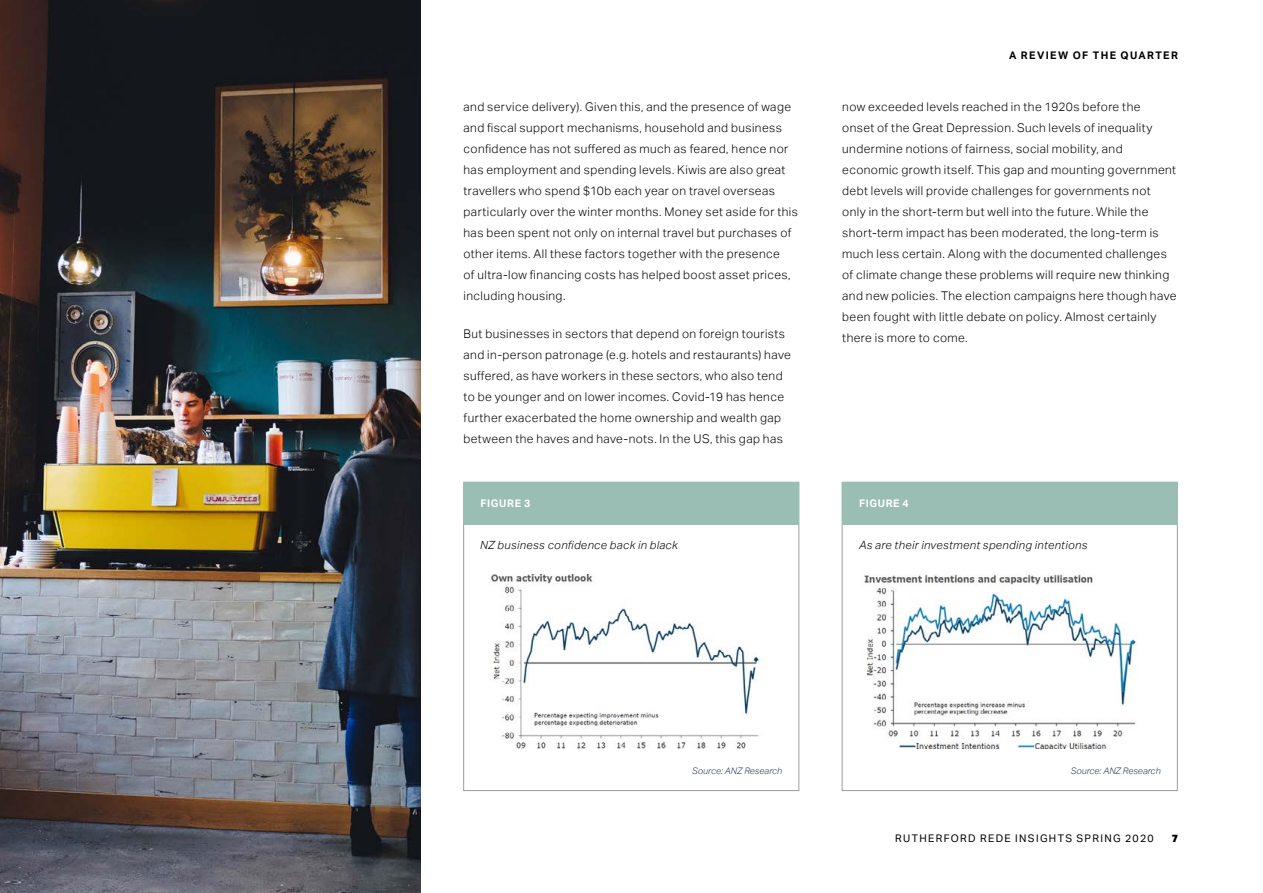
<style>
.page{position:relative;width:1263px;height:893px;background:#fff}
.page>*{position:absolute;margin:0;border:0;box-sizing:border-box;transform-origin:0 0}
.t1{font:300 12px/21px "Aktiv Grotesk";letter-spacing:.035em;color:#000}
.t2{font:italic 300 11.25px "Aktiv Grotesk";letter-spacing:.035em;color:#000}
.t3{font:10.5px "Aktiv Grotesk";letter-spacing:.13em;color:#000}
.t4{font:700 10.5px "Aktiv Grotesk";letter-spacing:.13em;color:#000}
.t5{font:700 10.5px "Aktiv Grotesk";letter-spacing:.065em;color:#fff}
.t6{font:900 10.5px "Aktiv Grotesk";color:#000}
.t7{font:italic 300 9px "Aktiv Grotesk";letter-spacing:.005em;color:#253d5b}
</style>
<div class="page">
<img style="left:0;top:0;width:421px;height:893px">
<img style="left:491px;top:574px;width:273px;height:174px">
<div style="left:463px;top:482px;width:336px;height:42px;background:#9abeb4"></div>
<img style="left:864px;top:575px;width:272px;height:174px">
<div style="left:842px;top:482px;width:336px;height:42px;background:#9abeb4"></div>
<p class="t1" style="left:463px;top:96px;width:336px">and service delivery). Given this, and the presence of wage and fiscal support mechanisms, household and business confidence has not suffered as much as feared, hence nor has employment and spending levels. Kiwis are also great travellers who spend $10b each year on travel overseas particularly over the winter months. Money set aside for this has been spent not only on internal travel but purchases of other items. All these factors together with the presence<br>of ultra-low financing costs has helped boost asset prices, including housing.</p>
<p class="t1" style="left:463px;top:323px;width:329px">But businesses in sectors that depend on foreign tourists and in-person patronage (e.g. hotels and restaurants) have suffered, as have workers in these sectors, who also tend to be younger and on lower incomes. Covid-19 has hence further exacerbated the home ownership and wealth gap between the haves and have-nots. In the US, this gap has</p>
<p class="t5" style="left:480px;top:497px;width:51px">FIGURE 3</p>
<p class="t2" style="left:480px;top:539px;width:199px">NZ business confidence back in black</p>
<p class="t4" style="left:1009px;top:49px;width:170px">A REVIEW OF THE QUARTER</p>
<p class="t1" style="left:842px;top:96px;width:336px">now exceeded levels reached in the 1920s before the<br>onset of the Great Depression. Such levels of inequality undermine notions of fairness, social mobility, and economic growth itself. This gap and mounting government debt levels will provide challenges for governments not only in the short-term but well into the future. While the short-term impact has been moderated, the long-term is much less certain. Along with the documented challenges of climate change these problems will require new thinking and new policies. The election campaigns here though have been fought with little debate on policy. Almost certainly there is more to come.</p>
<p class="t5" style="left:859px;top:497px;width:51px">FIGURE 4</p>
<p class="t2" style="left:859px;top:539px;width:230px">As are their investment spending intentions</p>
<p class="t7" style="left:692px;top:765px;width:91px">Source: ANZ Research</p>
<p class="t7" style="left:1071px;top:765px;width:91px">Source: ANZ Research</p>
<p class="t3" style="left:895px;top:832px;width:260px">RUTHERFORD REDE INSIGHTS SPRING 2020</p>
<p class="t6" style="left:1172px;top:831px;width:8px">7</p>
</div>
